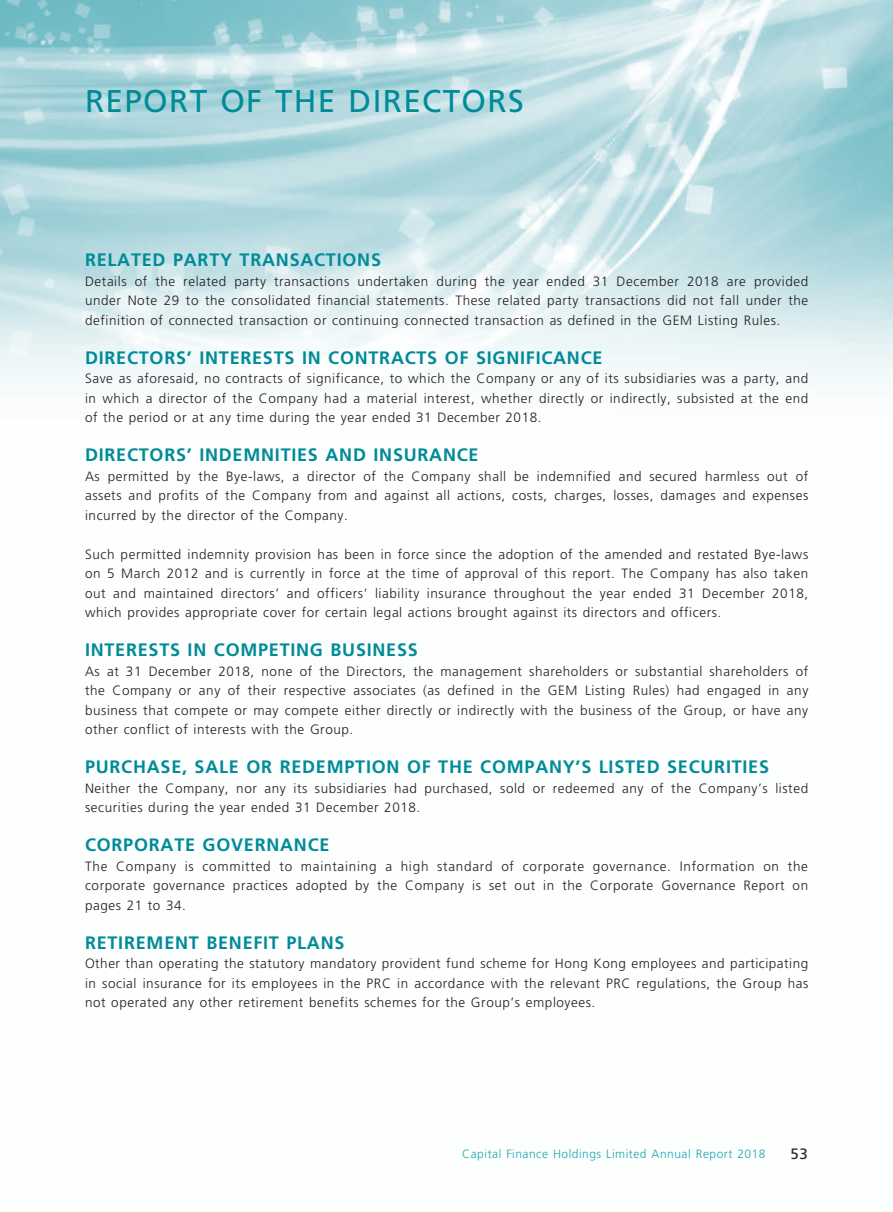
<style>
.page{position:relative;width:893px;height:1212px;background:#fff}
.page>*{position:absolute;margin:0;border:0;box-sizing:border-box;transform-origin:0 0}
.t1{font:31.5px "Frutiger";letter-spacing:.04em;color:#008b98}
.t2{font:700 18px "Frutiger";letter-spacing:.04em;color:#008b98}
.t3{font:15px "Frutiger";color:#231f20}
.t4{font:300 13.5px/19.5px "Frutiger";letter-spacing:.04em;color:#231f20;text-align:justify}
.t5{font:300 12px "Frutiger";letter-spacing:.04em;color:#1ca5b1}
</style>
<div class="page">
<img style="left:0;top:0;width:893px;height:384px">
<h1 class="t1" style="left:85px;top:82px;width:211px">REPORT OF THE</h1>
<h1 class="t1" style="left:349px;top:82px;width:174px">DIRECTORS</h1>
<h2 class="t2" style="left:85px;top:249px;width:46px">RE LATED</h2>
<h2 class="t2" style="left:173px;top:249px;width:24px">PART</h2>
<h2 class="t2" style="left:220px;top:249px;width:33px">Y TRANSA</h2>
<h2 class="t2" style="left:314px;top:249px;width:24px">CTIONS</h2>
<p class="t4" style="left:85px;top:271px;width:725px">Details of the related party transactions undertaken during the year ended 31 December 2018 are provided under Note 29 to the consolidated financial statements. These related party transactions did not fall under the definition of connected transaction or continuing connected transaction as defined in the GEM Listing Rules.</p>
<h2 class="t2" style="left:85px;top:347px;width:11px">DIRE</h2>
<h2 class="t2" style="left:127px;top:347px;width:25px">CTORS</h2>
<h2 class="t2" style="left:187px;top:347px;width:24px">’ INTERESTS</h2>
<h2 class="t2" style="left:302px;top:347px;width:52px">IN CONTRA</h2>
<h2 class="t2" style="left:405px;top:347px;width:111px">CTS OF SIGNIFI</h2>
<h2 class="t2" style="left:541px;top:347px;width:60px">CANCE</h2>
<p class="t4" style="left:85px;top:369px;width:725px">Save as aforesaid, no contracts of significance, to which the Company or any of its subsidiaries was a party, and in which a director of the Company had a material interest, whether directly or indirectly, subsisted at the end of the period or at any time during the year ended 31 December 2018.</p>
<h2 class="t2" style="left:85px;top:444px;width:11px">DIRE</h2>
<h2 class="t2" style="left:127px;top:444px;width:25px">CTORS</h2>
<h2 class="t2" style="left:187px;top:444px;width:24px">’ INDE</h2>
<h2 class="t2" style="left:243px;top:444px;width:28px">MNITIES</h2>
<h2 class="t2" style="left:325px;top:444px;width:15px">AND</h2>
<h2 class="t2" style="left:373px;top:444px;width:58px">INSURAN</h2>
<h2 class="t2" style="left:457px;top:444px;width:21px">CE</h2>
<p class="t4" style="left:85px;top:466px;width:725px">As permitted by the Bye-laws, a director of the Company shall be indemnified and secured harmless out of assets and profits of the Company from and against all actions, costs, charges, losses, damages and expenses incurred by the director of the Company.</p>
<p class="t4" style="left:85px;top:544px;width:725px">Such permitted indemnity provision has been in force since the adoption of the amended and restated Bye-laws on 5 March 2012 and is currently in force at the time of approval of this report. The Company has also taken out and maintained directors’ and officers’ liability insurance throughout the year ended 31 December 2018, which provides appropriate cover for certain legal actions brought against its directors and officers.</p>
<h2 class="t2" style="left:85px;top:639px;width:12px">INTERESTS</h2>
<h2 class="t2" style="left:188px;top:639px;width:92px">IN COMPETIN</h2>
<h2 class="t2" style="left:310px;top:639px;width:57px">G BUSINESS</h2>
<p class="t4" style="left:85px;top:661px;width:725px">As at 31 December 2018, none of the Directors, the management shareholders or substantial shareholders of the Company or any of their respective associates (as defined in the GEM Listing Rules) had engaged in any business that compete or may compete either directly or indirectly with the business of the Group, or have any other conflict of interests with the Group.</p>
<h2 class="t2" style="left:85px;top:756px;width:61px">PURCHASE</h2>
<h2 class="t2" style="left:182px;top:756px;width:110px">, SALEOR REDE</h2>
<h2 class="t2" style="left:327px;top:756px;width:41px">MPTION</h2>
<h2 class="t2" style="left:407px;top:756px;width:44px">OF THE</h2>
<h2 class="t2" style="left:480px;top:756px;width:140px">COMPANY’S LISTED</h2>
<h2 class="t2" style="left:667px;top:756px;width:57px">SECURITIES</h2>
<p class="t4" style="left:85px;top:778px;width:725px">Neither the Company, nor any its subsidiaries had purchased, sold or redeemed any of the Company’s listed securities during the year ended 31 December 2018.</p>
<h2 class="t2" style="left:85px;top:834px;width:62px">CORPORATE</h2>
<h2 class="t2" style="left:203px;top:834px;width:55px">GOVERNAN</h2>
<h2 class="t2" style="left:308px;top:834px;width:21px">CE</h2>
<p class="t4" style="left:85px;top:856px;width:725px">The Company is committed to maintaining a high standard of corporate governance. Information on the corporate governance practices adopted by the Company is set out in the Corporate Governance Report on pages 21 to 34.</p>
<h2 class="t2" style="left:85px;top:932px;width:11px">RETIRE</h2>
<h2 class="t2" style="left:147px;top:932px;width:30px">MENT</h2>
<h2 class="t2" style="left:206px;top:932px;width:23px">BENEFIT</h2>
<h2 class="t2" style="left:286px;top:932px;width:34px">PLANS</h2>
<p class="t4" style="left:85px;top:954px;width:725px">Other than operating the statutory mandatory provident fund scheme for Hong Kong employees and participating in social insurance for its employees in the PRC in accordance with the relevant PRC regulations, the Group has not operated any other retirement benefits schemes for the Group’s employees.</p>
<p class="t5" style="left:462px;top:1147px;width:305px">Capital Finance Holdings Limited Annual Report 2018</p>
<p class="t3" style="left:791px;top:1145px;width:19px">53</p>
</div>
